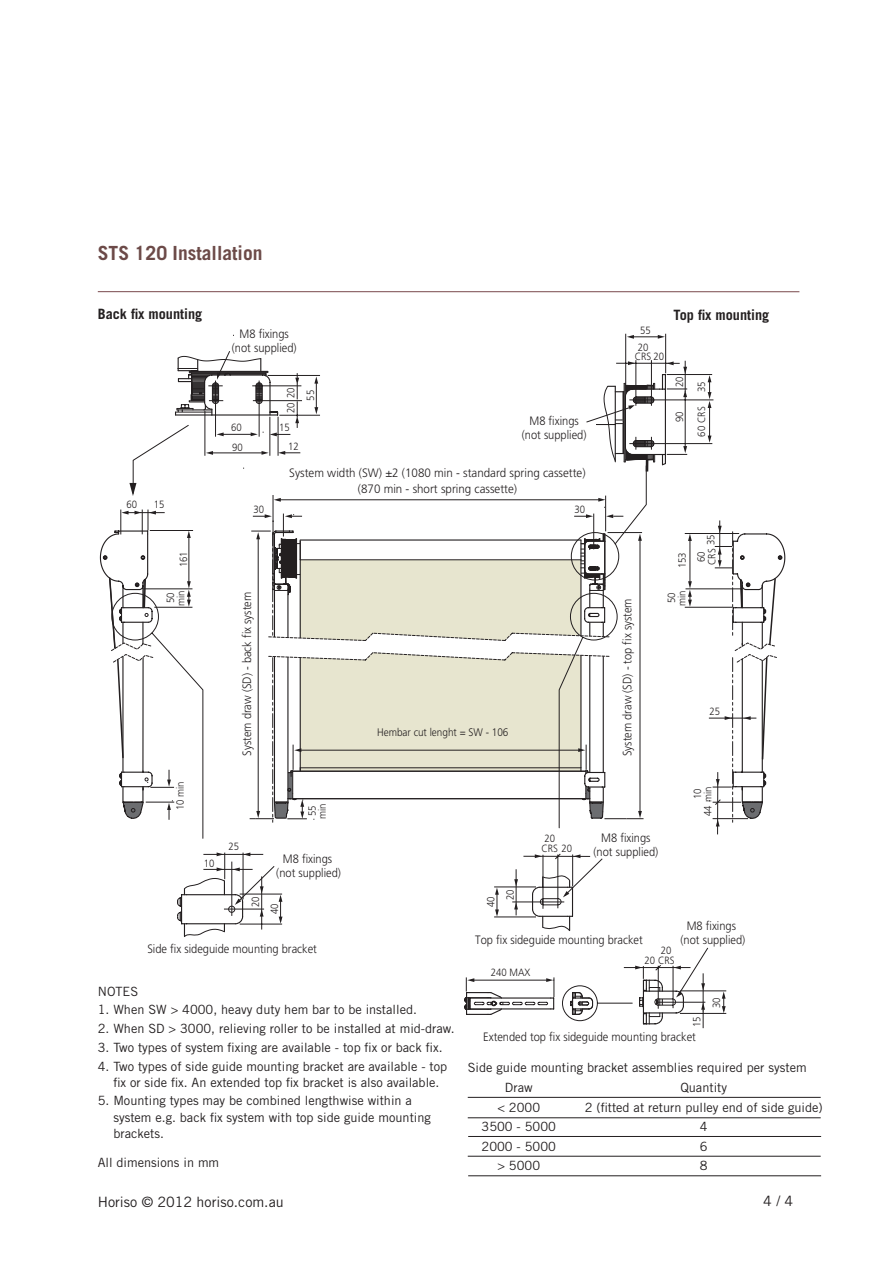
<style>
.page{position:relative;width:893px;height:1263px;background:#fff}
.page>*{position:absolute;margin:0;border:0;box-sizing:border-box;transform-origin:0 0}
.t1{font:700 19.5px "Trade Gothic";color:#6c4a48}
.t2{font:700 14.25px "Trade Gothic";color:#231f20}
.t3{font:14.25px "Trade Gothic";color:#231f20}
.t4{font:12.75px/19.5px "Trade Gothic";color:#231f20}
.t5{font:300 12.15px/14px "Frutiger";color:#231f20;text-align:center;scale:.91 1}
.t6{font:300 12.15px/16.2px "Frutiger";color:#231f20;text-align:center;scale:.95 1}
.t7{font:300 10.95px "Frutiger";color:#231f20;scale:.91 1}
.t8{font:300 10.5px/10.2px "Frutiger";color:#231f20;scale:.91 1}
</style>
<div class="page">
<hr style="left:279px;top:415px;width:41px;height:1px;background:#231f20">
<hr style="left:268px;top:375px;width:52px;height:1px;background:#231f20">
<hr style="left:252px;top:386px;width:49px;height:1px;background:#231f20">
<hr style="left:253px;top:400px;width:49px;height:1px;background:#231f20">
<svg style="left:314px;top:376px;width:4px;height:38px"></svg>
<svg style="left:627px;top:335px;width:38px;height:4px"></svg>
<hr style="left:625px;top:334px;width:1px;height:57px;background:#231f20">
<hr style="left:665px;top:334px;width:1px;height:39px;background:#231f20">
<hr style="left:636px;top:360px;width:1px;height:46px;background:#231f20">
<hr style="left:651px;top:360px;width:1px;height:46px;background:#231f20">
<hr style="left:667px;top:374px;width:45px;height:1px;background:#231f20">
<hr style="left:629px;top:400px;width:84px;height:1px;background:#231f20">
<hr style="left:629px;top:443px;width:83px;height:1px;background:#231f20">
<hr style="left:709px;top:405px;width:1px;height:32px;background:#231f20">
<svg style="left:708px;top:436px;width:3px;height:7px"></svg>
<svg style="left:708px;top:375px;width:3px;height:33px"></svg>
<hr style="left:680px;top:990px;width:46px;height:1px;background:#231f20">
<hr style="left:680px;top:1013px;width:46px;height:1px;background:#231f20">
<svg style="left:722px;top:991px;width:4px;height:22px"></svg>
<svg style="left:175px;top:351px;width:124px;height:73px"></svg>
<svg style="left:623px;top:947px;width:85px;height:81px"></svg>
<svg style="left:586px;top:361px;width:101px;height:110px"></svg>
<svg style="left:464px;top:977px;width:91px;height:38px"></svg>
<svg style="left:132px;top:424px;width:487px;height:59px"></svg>
<svg style="left:99px;top:483px;width:686px;height:454px"></svg>
<hr style="left:98px;top:291px;width:701px;height:1px;background:#79494c">
<hr style="left:468px;top:1097px;width:353px;height:1px;background:#231f20">
<hr style="left:468px;top:1117px;width:353px;height:1px;background:#231f20">
<hr style="left:468px;top:1136px;width:353px;height:1px;background:#231f20">
<hr style="left:468px;top:1156px;width:353px;height:1px;background:#231f20">
<hr style="left:468px;top:1175px;width:353px;height:1px;background:#231f20">
<h1 class="t1" style="left:98px;top:241px;width:166px">STS 120 Installation</h1>
<p class="t2" style="left:98px;top:305px;width:106px">Back fix mounting</p>
<p class="t2" style="left:673px;top:306px;width:97px">Top fix mounting</p>
<p class="t5" style="left:232px;top:327px;width:73px">M8 fixings (not supplied)</p>
<p class="t8" style="left:640px;top:325px;width:13px">55</p>
<p class="t8" style="left:635px;top:343px;width:34px;line-height:9px">20<br>CRS 20</p>
<p class="t8" style="left:231px;top:418px;width:14px;line-height:19.4px">60<br>90</p>
<p class="t8" style="left:281px;top:413px;width:30px;line-height:19.6px;text-align:right;rotate:-90deg">20 20<br>55</p>
<p class="t8" style="left:288px;top:418px;width:13px;line-height:19px;text-indent:-9px">15<br>12</p>
<p class="t5" style="left:522px;top:414px;width:73px">M8 fixings (not supplied)</p>
<p class="t8" style="left:675px;top:387px;width:13px;rotate:-90deg">20</p>
<p class="t8" style="left:675px;top:422px;width:13px;rotate:-90deg">90</p>
<p class="t8" style="left:697px;top:392px;width:13px;rotate:-90deg">35</p>
<p class="t8" style="left:697px;top:436px;width:34px;rotate:-90deg">60 CRS</p>
<p class="t6" style="left:289px;top:465px;width:313px">System width (SW) ±2 (1080 min - standard spring cassette) (870 min - short spring cassette)</p>
<p class="t8" style="left:126px;top:499px;width:13px">60</p>
<p class="t8" style="left:154px;top:499px;width:13px">15</p>
<p class="t8" style="left:253px;top:504px;width:13px">30</p>
<p class="t8" style="left:574px;top:504px;width:13px">30</p>
<p class="t8" style="left:178px;top:567px;width:19px;rotate:-90deg">161</p>
<p class="t8" style="left:677px;top:568px;width:19px;rotate:-90deg">153</p>
<p class="t8" style="left:696px;top:565px;width:35px;rotate:-90deg">60<br>CRS 35</p>
<p class="t8" style="left:166px;top:606px;width:18px;rotate:-90deg">50 min</p>
<p class="t5" style="left:240px;top:756px;width:182px;rotate:-90deg">System draw (SD) - back fix system</p>
<p class="t5" style="left:621px;top:756px;width:175px;rotate:-90deg">System draw (SD) - top fix system</p>
<p class="t7" style="left:377px;top:726px;width:146px">Hembar cut lenght = SW - 106</p>
<p class="t8" style="left:667px;top:606px;width:18px;rotate:-90deg">50 min</p>
<p class="t8" style="left:709px;top:707px;width:13px">25</p>
<p class="t8" style="left:175px;top:810px;width:33px;rotate:-90deg">10 min</p>
<p class="t8" style="left:307px;top:819px;width:18px;rotate:-90deg">55 min</p>
<p class="t8" style="left:692px;top:816px;width:34px;text-align:right;rotate:-90deg">10<br>44 min</p>
<p class="t8" style="left:204px;top:858px;width:13px">10</p>
<p class="t8" style="left:229px;top:841px;width:13px">25</p>
<p class="t5" style="left:276px;top:852px;width:73px">M8 fixings (not supplied)</p>
<p class="t8" style="left:544px;top:833px;width:13px">20</p>
<p class="t8" style="left:542px;top:844px;width:35px">CRS 20</p>
<p class="t5" style="left:593px;top:831px;width:73px">M8 fixings (not supplied)</p>
<p class="t8" style="left:246px;top:914px;width:21px;line-height:18.9px;text-indent:7px;rotate:-90deg">20<br>40</p>
<p class="t8" style="left:486px;top:907px;width:13px;rotate:-90deg">40</p>
<p class="t8" style="left:505px;top:900px;width:13px;rotate:-90deg">20</p>
<p class="t5" style="left:147px;top:941px;width:188px">Side fix sideguide mounting bracket</p>
<p class="t4" style="left:98px;top:982px;width:42px">NOTES</p>
<p class="t4" style="left:98px;top:1000px;width:321px">1. When SW &gt; 4000, heavy duty hem bar to be installed.</p>
<p class="t4" style="left:98px;top:1019px;width:358px">2. When SD &gt; 3000, relieving roller to be installed at mid-draw.</p>
<p class="t4" style="left:98px;top:1037px;width:346px">3. Two types of system fixing are available - top fix or back fix.</p>
<p class="t4" style="left:113px;top:1058px;width:335px;line-height:16.5px;text-indent:-16px">4. Two types of side guide mounting bracket are available - top fix or side fix. An extended top fix bracket is also available.</p>
<p class="t4" style="left:113px;top:1092px;width:319px;line-height:16.5px;text-indent:-16px">5. Mounting types may be combined lengthwise within a system e.g. back fix system with top side guide mounting brackets.</p>
<p class="t4" style="left:98px;top:1152px;width:123px">All dimensions in mm</p>
<p class="t5" style="left:475px;top:933px;width:186px">Top fix sideguide mounting bracket</p>
<p class="t8" style="left:661px;top:945px;width:13px">20</p>
<p class="t5" style="left:680px;top:918px;width:73px">M8 fixings (not supplied)</p>
<p class="t8" style="left:491px;top:968px;width:45px">240 MAX</p>
<p class="t8" style="left:644px;top:956px;width:34px">20 CRS</p>
<p class="t8" style="left:692px;top:1027px;width:13px;rotate:-90deg">15</p>
<p class="t5" style="left:483px;top:1029px;width:235px">Extended top fix sideguide mounting bracket</p>
<p class="t8" style="left:712px;top:1008px;width:13px;rotate:-90deg">30</p>
<p class="t4" style="left:468px;top:1057px;width:340px">Side guide mounting bracket assemblies required per system</p>
<p class="t4" style="left:505px;top:1078px;width:29px">Draw</p>
<p class="t4" style="left:497px;top:1097px;width:44px">&lt; 2000</p>
<p class="t4" style="left:482px;top:1117px;width:76px">3500 - 5000</p>
<p class="t4" style="left:482px;top:1136px;width:76px">2000 - 5000</p>
<p class="t4" style="left:497px;top:1156px;width:44px">&gt; 5000</p>
<p class="t4" style="left:585px;top:1078px;width:239px;text-align:center">Quantity<br>2 (fitted at return pulley end of side guide)<br>4<br>6<br>8</p>
<p class="t3" style="left:98px;top:1194px;width:187px">Horiso © 2012 horiso.com.au</p>
<p class="t3" style="left:763px;top:1192px;width:32px">4 / 4</p>
</div>
